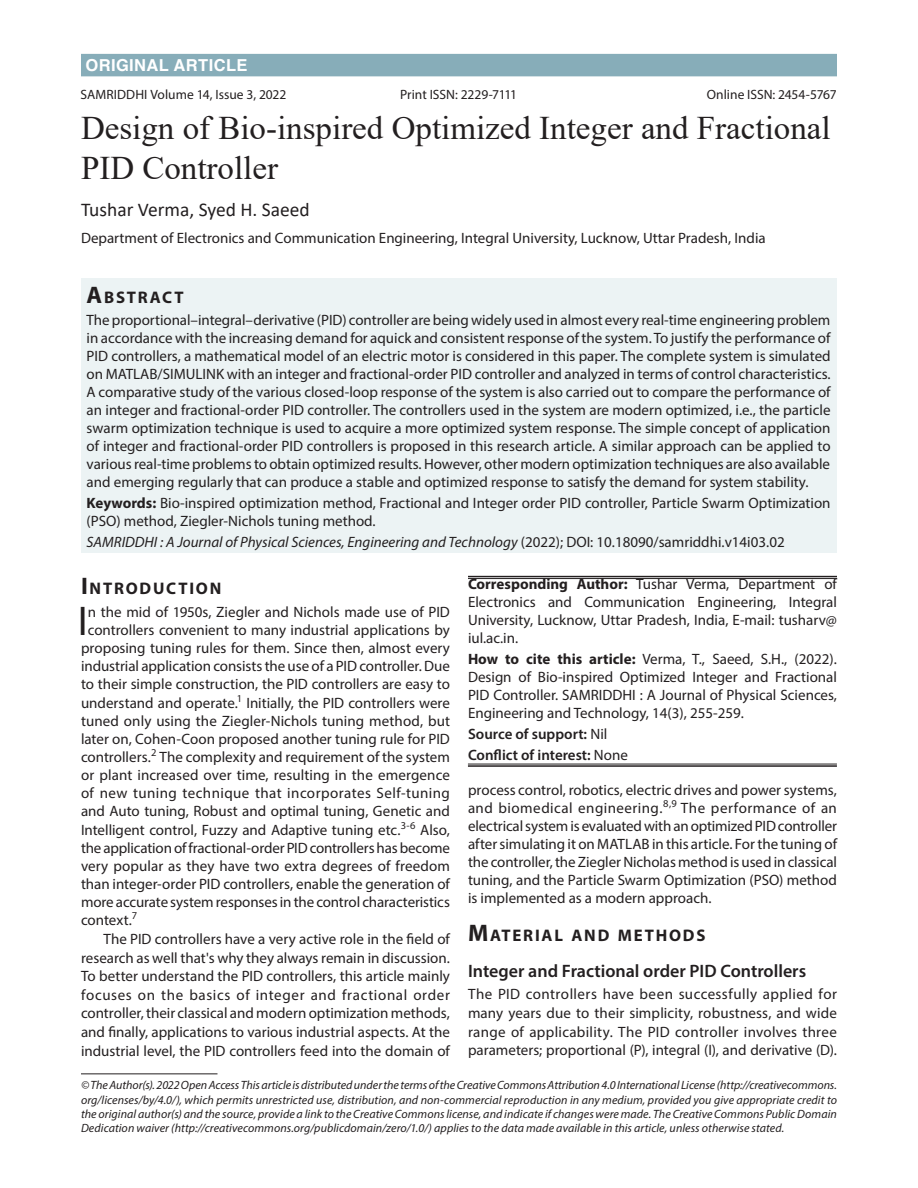
<style>
.page{position:relative;width:918px;height:1188px;background:#fff}
.page>*{position:absolute;margin:0;border:0;box-sizing:border-box;transform-origin:0 0}
.Body_flush{font:41.7px "Myriad Pro";color:#231f20}
.article_head{font:33px/39.6px "Times New Roman";color:#231f20}
.author{font:19.5px "Calibri";color:#231f20}
.B{font:600 18px "Myriad Pro";color:#231f20}
.A{font:700 16.8px "Myriad Pro";letter-spacing:.105em;color:#231f20}
.Subject{font:700 16.5px "Helvetica";letter-spacing:.025em;color:#fff}
.Abstract{font:15px/18px "Myriad Pro";color:#231f20;text-align:justify}
.Body_flush-2{font:15px/18.8px "Myriad Pro";color:#231f20;text-align:justify}
.text{font:15px/18.6px "Myriad Pro";color:#231f20;text-align:justify}
.affiliation{font:15px/18px "Myriad Pro";color:#231f20;text-align:justify}
.Abstract-2{font:italic 15px "Myriad Pro";color:#231f20}
.Body_flush-3{font:15px "Myriad Pro";letter-spacing:.025em;color:#231f20}
.affiliation-2{font:600 15px "Myriad Pro";color:#231f20}
.Body_flush_copy{font:13.5px "Myriad Pro";color:#231f20}
.Bottom_1st_page{font:italic 12px/14.4px "Myriad Pro";letter-spacing:.005em;color:#231f20;text-align:justify}
.s1{font-size:24px}
.s2{font-weight:700}
.s3{font-style:normal}
.s4{font-weight:400}
</style>
<div class="page">
<div style="left:81px;top:279px;width:756px;height:274px;background:#ecf3f4"></div>
<hr style="left:468px;top:576px;width:369px;height:1px;background:#231f20">
<hr style="left:468px;top:578px;width:369px;height:1px;background:#231f20">
<hr style="left:81px;top:1073px;width:137px;height:1px;background:#231f20">
<hr style="left:468px;top:764px;width:369px;height:1px;background:#231f20">
<hr style="left:468px;top:765px;width:369px;height:2px;background:#231f20">
<div style="left:81px;top:54px;width:756px;height:22px;background:#87adb9"></div>
<p class="Subject" style="left:86px;top:52px;width:164px">ORIGINAL ARTICLE</p>
<p class="Body_flush_copy" style="left:81px;top:86px;width:207px">SAMRIDDHI Volume 14, Issue 3, 2022</p>
<p class="Body_flush_copy" style="left:400px;top:86px;width:118px">Print ISSN: 2229-7111</p>
<p class="Body_flush_copy" style="left:707px;top:86px;width:131px">Online ISSN: 2454-5767</p>
<p class="article_head" style="left:81px;top:107px;width:751px">Design of Bio-inspired Optimized Integer and Fractional<br>PID Controller</p>
<p class="author" style="left:81px;top:196px;width:230px">Tushar Verma, Syed H. Saeed</p>
<p class="affiliation" style="left:81px;top:228px;width:686px">Department of Electronics and Communication Engineering, Integral University, Lucknow, Uttar Pradesh, India</p>
<p class="A" style="left:87px;top:286px;width:98px"><span class="s1">A</span>BSTRACT</p>
<p class="Abstract" style="left:87px;top:311px;width:746px">The proportional–integral–derivative (PID) controller are being widely used in almost every real-time engineering problem in accordance with the increasing demand for aquick and consistent response of the system. To justify the performance of PID controllers, a mathematical model of an electric motor is considered in this paper. The complete system is simulated on MATLAB/SIMULINK with an integer and fractional-order PID controller and analyzed in terms of control characteristics.<br>A comparative study of the various closed-loop response of the system is also carried out to compare the performance of an integer and fractional-order PID controller. The controllers used in the system are modern optimized, i.e., the particle swarm optimization technique is used to acquire a more optimized system response. The simple concept of application of integer and fractional-order PID controllers is proposed in this research article. A similar approach can be applied to various real-time problems to obtain optimized results. However, other modern optimization techniques are also available and emerging regularly that can produce a stable and optimized response to satisfy the demand for system stability.</p>
<p class="Abstract" style="left:87px;top:494px;width:745px"><span class="s2">Keywords:</span> Bio-inspired optimization method, Fractional and Integer order PID controller, Particle Swarm Optimization (PSO) method, Ziegler-Nichols tuning method.</p>
<p class="Abstract-2" style="left:87px;top:533px;width:700px">SAMRIDDHI : A Journal of Physical Sciences, Engineering and Technology <span class="s3">(2022); DOI: 10.18090/samriddhi.v14i03.02</span></p>
<p class="A" style="left:81px;top:578px;width:142px"><span class="s1">I</span>NTRODUCTION</p>
<p class="Body_flush" style="left:78px;top:595px;width:11px">I</p>
<p class="Body_flush-2" style="left:88px;top:602px;width:364px">n the mid of 1950s, Ziegler and Nichols made use of PID</p>
<p class="Body_flush-2" style="left:88px;top:620px;width:364px">controllers convenient to many industrial applications by</p>
<p class="Body_flush-2" style="left:81px;top:638px;width:371px">proposing tuning rules for them. Since then, almost every</p>
<p class="Body_flush-2" style="left:81px;top:657px;width:370px">industrial application consists the use of a PID controller. Due</p>
<p class="Body_flush-2" style="left:81px;top:675px;width:371px">to their simple construction, the PID controllers are easy to</p>
<p class="Body_flush-2" style="left:81px;top:693px;width:371px">understand and operate.<sup>1</sup> Initially, the PID controllers were</p>
<p class="Body_flush-2" style="left:81px;top:711px;width:371px">tuned only using the Ziegler-Nichols tuning method, but</p>
<p class="Body_flush-2" style="left:81px;top:729px;width:370px">later on, Cohen-Coon proposed another tuning rule for PID</p>
<p class="Body_flush-2" style="left:81px;top:747px;width:371px">controllers.<sup>2</sup> The complexity and requirement of the system</p>
<p class="Body_flush-2" style="left:81px;top:766px;width:371px">or plant increased over time, resulting in the emergence</p>
<p class="Body_flush-3" style="left:81px;top:784px;width:371px">of new tuning technique that incorporates Self-tuning</p>
<p class="Body_flush-2" style="left:81px;top:802px;width:370px">and Auto tuning, Robust and optimal tuning, Genetic and</p>
<p class="Body_flush-2" style="left:81px;top:820px;width:370px">Intelligent control, Fuzzy and Adaptive tuning etc.<sup>3-6</sup> Also,</p>
<p class="Body_flush-2" style="left:81px;top:838px;width:371px">the application of fractional-order PID controllers has become</p>
<p class="Body_flush-2" style="left:81px;top:856px;width:371px">very popular as they have two extra degrees of freedom</p>
<p class="Body_flush-2" style="left:81px;top:874px;width:370px">than integer-order PID controllers, enable the generation of</p>
<p class="Body_flush-2" style="left:81px;top:893px;width:370px">more accurate system responses in the control characteristics</p>
<p class="Body_flush-2" style="left:81px;top:911px;width:58px">context.<sup>7</sup></p>
<p class="text" style="left:81px;top:929px;width:371px;text-indent:22px">The PID controllers have a very active role in the field of research as well that's why they always remain in discussion.<br>To better understand the PID controllers, this article mainly focuses on the basics of integer and fractional order controller, their classical and modern optimization methods, and finally, applications to various industrial aspects. At the industrial level, the PID controllers feed into the domain of</p>
<p class="affiliation" style="left:468px;top:575px;width:371px"><span class="s2">Corresponding Author:</span> Tushar Verma, Department of Electronics and Communication Engineering, Integral University, Lucknow, Uttar Pradesh, India, E-mail: tusharv@ iul.ac.in.</p>
<p class="affiliation" style="left:468px;top:650px;width:371px"><span class="s2">How to cite this article:</span> Verma, T., Saeed, S.H., (2022).<br>Design of Bio-inspired Optimized Integer and Fractional PID Controller. SAMRIDDHI : A Journal of Physical Sciences, Engineering and Technology, 14(3), 255-259.</p>
<p class="affiliation-2" style="left:468px;top:725px;width:141px">Source of support: <span class="s4">Nil</span></p>
<p class="affiliation-2" style="left:468px;top:745px;width:161px">Conflict of interest: <span class="s4">None</span></p>
<p class="text" style="left:468px;top:780px;width:371px;line-height:18.1px">process control, robotics, electric drives and power systems, and biomedical engineering.<sup>8,9</sup> The performance of an electrical system is evaluated with an optimized PID controller after simulating it on MATLAB in this article. For the tuning of the controller, the Ziegler Nicholas method is used in classical tuning, and the Particle Swarm Optimization (PSO) method is implemented as a modern approach.</p>
<p class="A" style="left:468px;top:924px;width:239px"><span class="s1">M</span>ATERIAL AND METHODS</p>
<p class="B" style="left:468px;top:960px;width:340px">Integer and Fractional order PID Controllers</p>
<p class="Body_flush-2" style="left:468px;top:985px;width:371px">The PID controllers have been successfully applied for many years due to their simplicity, robustness, and wide range of applicability. The PID controller involves three parameters; proportional (P), integral (I), and derivative (D).</p>
<p class="Bottom_1st_page" style="left:81px;top:1078px;width:758px">© The Author(s). 2022 Open Access This article is distributed under the terms of the Creative Commons Attribution 4.0 International License (http://creativecommons. org/licenses/by/4.0/), which permits unrestricted use, distribution, and non-commercial reproduction in any medium, provided you give appropriate credit to the original author(s) and the source, provide a link to the Creative Commons license, and indicate if changes were made. The Creative Commons Public Domain Dedication waiver (http://creativecommons.org/publicdomain/zero/1.0/) applies to the data made available in this article, unless otherwise stated.</p>
</div>
